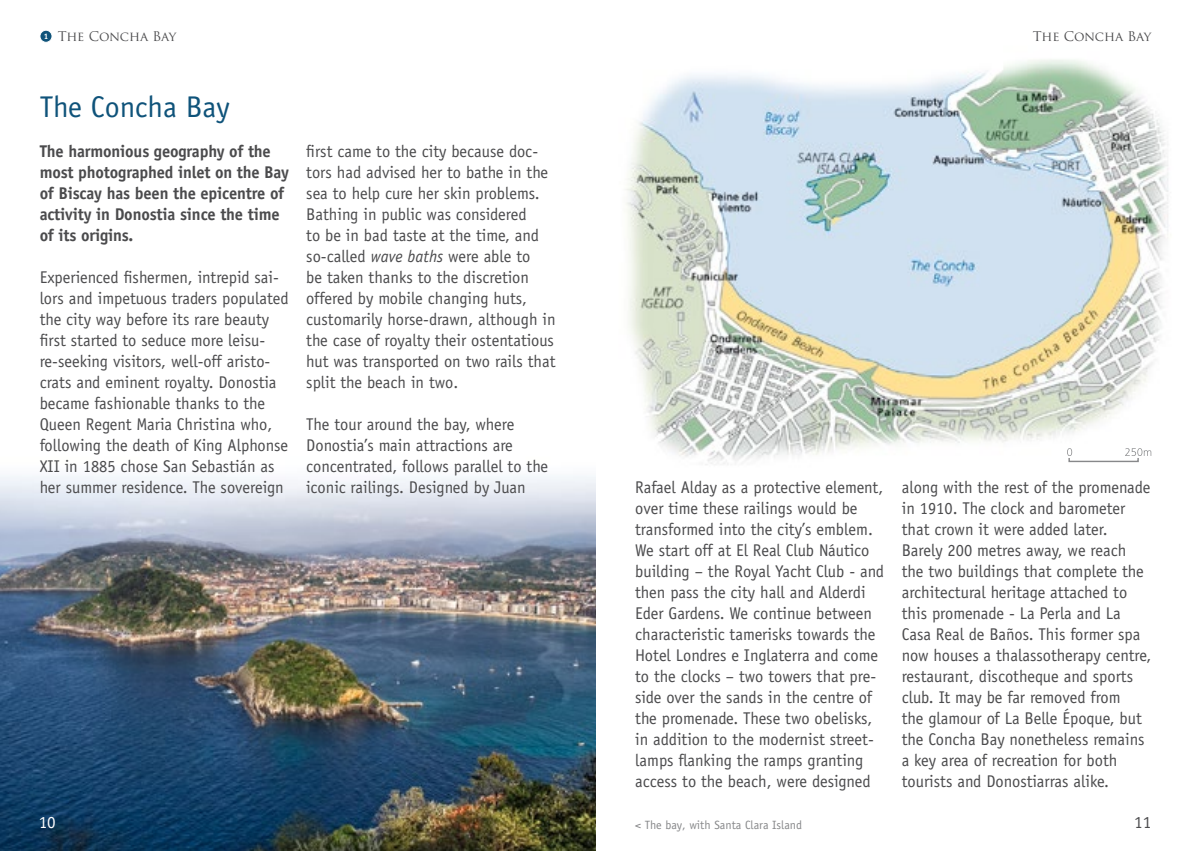
<style>
.page{position:relative;width:1191px;height:851px;background:#fff}
.page>*{position:absolute;margin:0;border:0;box-sizing:border-box;transform-origin:0 0}
.t1{font:30px "Officina Sans Std";color:#0f537a}
.t2{font:17px/21px "Officina Sans Std";color:#4b4b4d}
.t3{font:700 17px/21px "Officina Sans Std";letter-spacing:-.01em;color:#4b4b4d}
.t4{font:17px "Officina Sans Std";color:#fff}
.t5{font:13px "Trajan Pro";letter-spacing:-.015em;color:#4b4b4d}
.t6{font:12px "Officina Sans Std";color:#87888a}
.s1{font-family:"Officina Sans Std";font-weight:700;font-size:8px;color:#fff}
.s2{font-style:italic}
</style>
<div class="page">
<img style="left:595px;top:59px;width:574px;height:440px">
<img style="left:0;top:475px;width:595px;height:375px">
<div style="left:40px;top:30px;width:12px;height:12px;background:#0f537a;border-radius:50%"></div>
<div style="left:40px;top:30px;width:12px;height:13px;border:1px solid #fff;border-radius:50%"></div>
<div style="left:1068px;top:457px;width:70px;height:5px;border:1px solid #87888a"></div>
<svg style="left:1125px;top:448px;width:26px;height:8px"></svg>
<svg style="left:1067px;top:448px;width:5px;height:8px"></svg>
<p class="t5" style="left:44px;top:28px;width:134px"><span class="s1">1</span> The Concha Bay</p>
<p class="t5" style="left:1032px;top:28px;width:120px">The Concha Bay</p>
<p class="t1" style="left:40px;top:89px;width:192px">The Concha Bay</p>
<p class="t3" style="left:40px;top:140px;width:251px">The harmonious geography of the most photographed inlet on the Bay of Biscay has been the epicentre of activity in Donostia since the time of its origins.</p>
<p class="t2" style="left:40px;top:266px;width:250px">Experienced fishermen, intrepid sai&shy;lors and impetuous traders populated the city way before its rare beauty first started to seduce more leisu&shy;re-seeking visitors, well-off aristo&shy;crats and eminent royalty. Donostia became fashionable thanks to the Queen Regent Maria Christina who, following the death of King Alphonse XII in 1885 chose San Sebastián as her summer residence. The sovereign</p>
<p class="t2" style="left:306px;top:140px;width:251px">first came to the city because doc&shy;tors had advised her to bathe in the sea to help cure her skin problems.<br>Bathing in public was considered<br>to be in bad taste at the time, and so-called <span class="s2">wave baths</span> were able to<br>be taken thanks to the discretion offered by mobile changing huts, customarily horse-drawn, although in the case of royalty their ostentatious hut was transported on two rails that split the beach in two.</p>
<p class="t2" style="left:306px;top:413px;width:243px">The tour around the bay, where Donostia’s main attractions are concentrated, follows parallel to the iconic railings. Designed by Juan</p>
<p class="t2" style="left:635px;top:476px;width:250px">Rafael Alday as a protective element, over time these railings would be transformed into the city’s emblem.<br>We start off at El Real Club Náutico building – the Royal Yacht Club - and then pass the city hall and Alderdi Eder Gardens. We continue between characteristic tamerisks towards the Hotel Londres e Inglaterra and come to the clocks – two towers that pre&shy;side over the sands in the centre of the promenade. These two obelisks, in addition to the modernist street&shy;lamps flanking the ramps granting access to the beach, were designed</p>
<p class="t2" style="left:901px;top:476px;width:251px">along with the rest of the promenade in 1910. The clock and barometer that crown it were added later.<br>Barely 200 metres away, we reach the two buildings that complete the architectural heritage attached to this promenade - La Perla and La Casa Real de Baños. This former spa now houses a thalassotherapy centre, restaurant, discotheque and sports club. It may be far removed from<br>the glamour of La Belle Époque, but the Concha Bay nonetheless remains a key area of recreation for both tourists and Donostiarras alike.</p>
<p class="t4" style="left:39px;top:811px;width:18px">10</p>
<p class="t6" style="left:635px;top:817px;width:168px">&lt; The bay, with Santa Clara Island</p>
<p class="t2" style="left:1134px;top:811px;width:18px">11</p>
</div>
